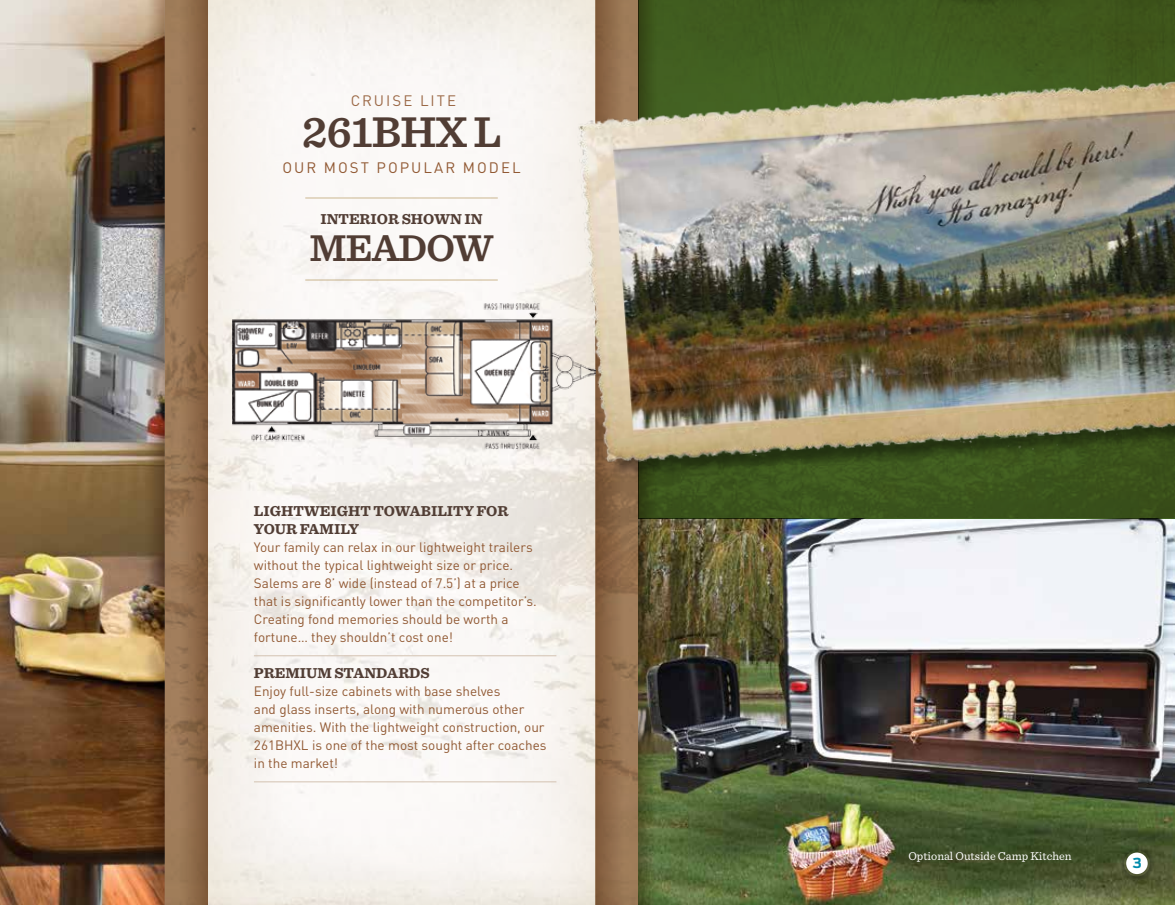
<style>
.page{position:relative;width:1175px;height:905px;background:#fff}
.page>*{position:absolute;margin:0;border:0;box-sizing:border-box;transform-origin:0 0}
.t1{font:600 45px "Sentinel";letter-spacing:-.02em;color:#513d34}
.t2{font:600 39px "Sentinel";letter-spacing:-.02em;color:#513d34}
.t3{font:700 15px/18px "Sentinel";color:#513d34}
.t4{font:15px "DINOT";letter-spacing:.135em;color:#915933}
.t5{font:700 13.65px "Antenna";color:#008bac}
.t6{font:13.5px/18px "DINOT";color:#915933}
.t7{font:12px "Sentinel";color:#fff}
</style>
<div class="page">
<img style="left:666px;top:520px;width:508px;height:384px">
<img style="left:0;top:0;width:137px;height:904px">
<svg style="left:1119px;top:845px;width:35px;height:36px"></svg>
<div style="left:1126px;top:852px;width:21px;height:22px;background:#fff;border-radius:50%"></div>
<div style="left:637px;top:0;width:537px;height:520px;background:#3f591e"></div>
<svg style="left:165px;top:0;width:41px;height:904px;background:#957150"></svg>
<img style="left:137px;top:0;width:28px;height:904px">
<svg style="left:638px;top:0;width:28px;height:904px;background:#4f542e"></svg>
<div style="left:206px;top:0;width:389px;height:904px;background:#dacbae;opacity:.9"></div>
<hr style="left:254px;top:655px;width:302px;height:1px;background:#d3c2b1">
<hr style="left:254px;top:781px;width:302px;height:1px;background:#d3c2b1">
<svg style="left:595px;top:0;width:43px;height:904px;background:#916d4c"></svg>
<hr style="left:305px;top:197px;width:193px;height:2px;background:#dfd2b8">
<hr style="left:305px;top:279px;width:193px;height:2px;background:#dfd2b8">
<img style="left:232px;top:302px;width:329px;height:148px">
<img style="left:561px;top:63px;width:613px;height:425px">
<p class="t4" style="left:350px;top:91px;width:107px">CRUISE LITE</p>
<h1 class="t1" style="left:302px;top:97px;width:201px">261BHX L</h1>
<p class="t4" style="left:282px;top:158px;width:240px">OUR MOST POPULAR MODEL</p>
<p class="t3" style="left:320px;top:210px;width:164px">INTERIOR SHOWN IN</p>
<h2 class="t2" style="left:309px;top:218px;width:185px">MEADOW</h2>
<p class="t3" style="left:254px;top:501px;width:256px">LIGHTWEIGHT TOWABILITY FOR<br>YOUR FAMILY</p>
<p class="t6" style="left:254px;top:537px;width:284px">Your family can relax in our lightweight trailers without the typical lightweight size or price.<br>Salems are 8’ wide (instead of 7.5’) at a price that is significantly lower than the competitor’s.<br>Creating fond memories should be worth a fortune… they shouldn’t cost one!</p>
<p class="t3" style="left:254px;top:663px;width:177px">PREMIUM STANDARDS</p>
<p class="t6" style="left:254px;top:681px;width:294px">Enjoy full-size cabinets with base shelves<br>and glass inserts, along with numerous other amenities. With the lightweight construction, our 261BHXL is one of the most sought after coaches in the market!</p>
<p class="t7" style="left:908px;top:846px;width:165px">Optional Outside Camp Kitchen</p>
<p class="t5" style="left:1132px;top:854px;width:10px">3</p>
</div>
